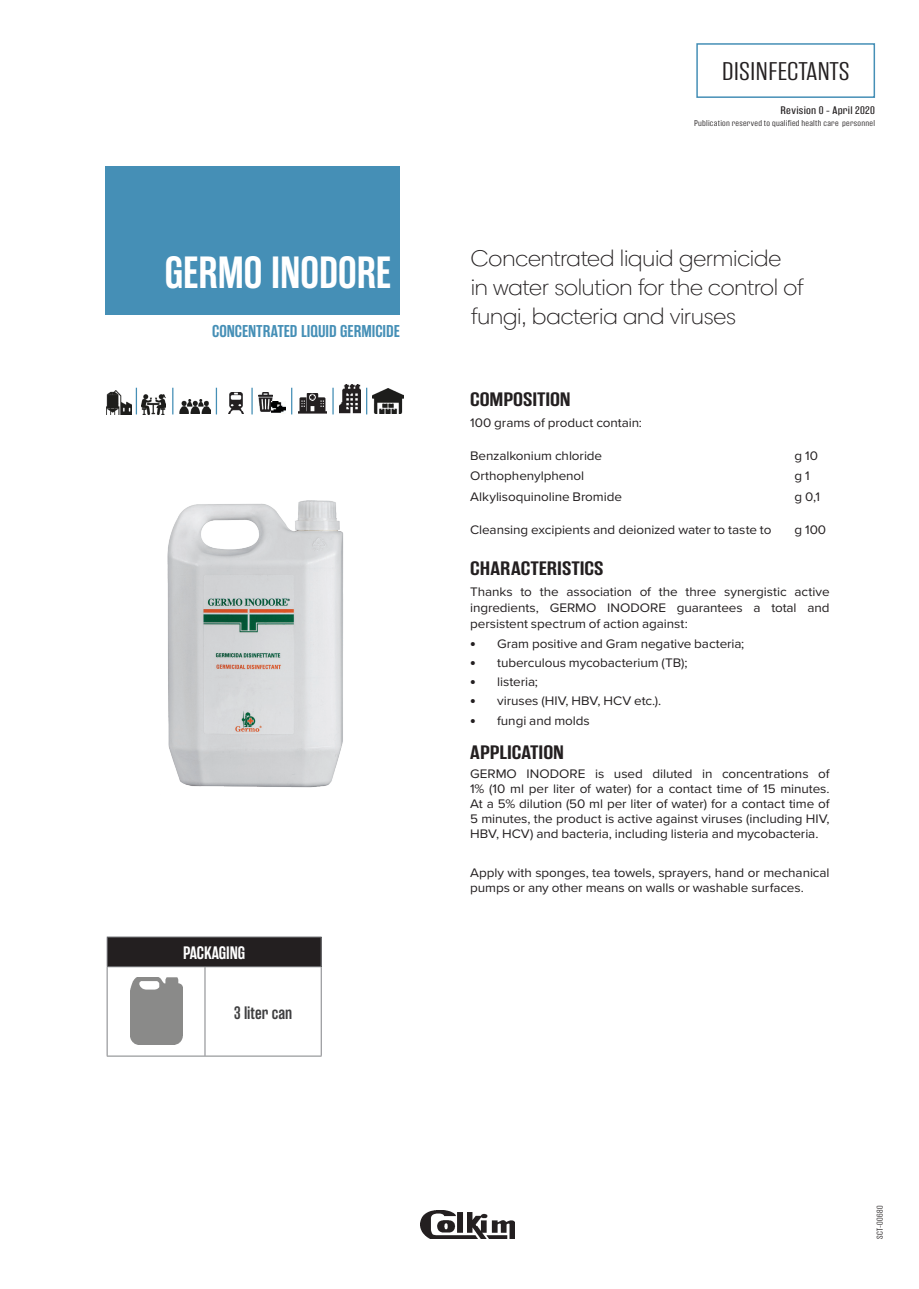
<style>
.page{position:relative;width:919px;height:1289px;background:#fff}
.page>*{position:absolute;margin:0;border:0;box-sizing:border-box;transform-origin:0 0}
.t1{font:600 45px "Rama Gothic E";color:#fff}
.t2{font:300 25.5px "Rama Gothic E";color:#231f20;scale:1.23 1}
.t3{font:300 22.8px/28.8px "Harmonia Sans Std";letter-spacing:-.01em;color:#231f20;scale:1.05 1}
.t4{font:600 19.5px "Rama Gothic E";color:#231f20;scale:1.23 1}
.t5{font:600 18px "Rama Gothic E";color:#fff}
.t6{font:600 18px "Rama Gothic E";color:#3e3e3f}
.t7{font:600 17.1px "Rama Gothic E";color:#458fb6;scale:1.05 1}
.t8{font:12.9px/15px "Proxima Nova";letter-spacing:-.005em;color:#231f20;text-align:justify;scale:1.05 1}
.t9{font:10.95px "Rama Gothic E";letter-spacing:.02em;color:#231f20;scale:1.23 1}
.t10{font:300 8.55px "Rama Gothic E";letter-spacing:.03em;color:#231f20;scale:1.23 1}
.s1{font-family:"Avenir";font-weight:300;font-size:11.25px}
</style>
<div class="page">
<div style="left:696px;top:43px;width:179px;height:55px;border:2px solid #458fb6"></div>
<div style="left:105px;top:166px;width:295px;height:149px;background:#458fb6"></div>
<img style="left:421px;top:1210px;width:93px;height:28px">
<img style="left:298px;top:394px;width:29px;height:20px">
<img style="left:258px;top:392px;width:14px;height:19px">
<img style="left:271px;top:401px;width:14px;height:13px">
<img style="left:373px;top:388px;width:30px;height:26px">
<img style="left:179px;top:400px;width:31px;height:14px">
<img style="left:339px;top:384px;width:21px;height:30px">
<svg style="left:332px;top:388px;width:1px;height:26px"></svg>
<svg style="left:366px;top:388px;width:1px;height:26px"></svg>
<svg style="left:291px;top:388px;width:1px;height:26px"></svg>
<hr style="left:251px;top:388px;width:2px;height:26px;background:#458fb6">
<svg style="left:216px;top:388px;width:1px;height:26px"></svg>
<svg style="left:172px;top:388px;width:1px;height:26px"></svg>
<svg style="left:136px;top:388px;width:1px;height:26px"></svg>
<img style="left:141px;top:394px;width:25px;height:20px">
<img style="left:229px;top:392px;width:14px;height:19px">
<img style="left:107px;top:390px;width:25px;height:24px">
<div style="left:107px;top:937px;width:214px;height:29px;background:#231f20"></div>
<hr style="left:107px;top:936px;width:98px;height:1px;background:#808285">
<svg style="left:107px;top:937px;width:1px;height:29px"></svg>
<hr style="left:205px;top:936px;width:116px;height:1px;background:#808285">
<svg style="left:321px;top:937px;width:1px;height:29px"></svg>
<hr style="left:107px;top:966px;width:98px;height:1px;background:#808285">
<hr style="left:107px;top:967px;width:1px;height:88px;background:#808285">
<hr style="left:205px;top:966px;width:116px;height:1px;background:#808285">
<hr style="left:204px;top:967px;width:1px;height:88px;background:#808285">
<hr style="left:321px;top:967px;width:1px;height:88px;background:#808285">
<hr style="left:107px;top:1055px;width:98px;height:1px;background:#808285">
<hr style="left:205px;top:1055px;width:116px;height:1px;background:#808285">
<img style="left:167px;top:500px;width:176px;height:288px">
<img style="left:130px;top:977px;width:53px;height:67px">
<h1 class="t1" style="left:165px;top:247px;width:228px">GERMO INODORE</h1>
<h3 class="t7" style="left:212px;top:321px;width:180px">CONCENTRATED LIQUID GERMICIDE</h3>
<h3 class="t5" style="left:183px;top:942px;width:64px">PACKAGING</h3>
<h3 class="t6" style="left:234px;top:1002px;width:60px">3 liter can</h3>
<h2 class="t2" style="left:721px;top:58px;width:105px">DISINFECTANTS</h2>
<p class="t9" style="left:780px;top:104px;width:78px">Revision 0 - April 2020</p>
<p class="t10" style="left:694px;top:118px;width:148px">Publication reserved to qualified health care personnel</p>
<h3 class="t3" style="left:470px;top:244px;width:318px">Concentrated liquid germicide in water solution for the control of fungi, bacteria and viruses</h3>
<h3 class="t4" style="left:470px;top:389px;width:83px">COMPOSITION</h3>
<p class="t8" style="left:470px;top:414px;width:165px">100 grams of product contain:</p>
<p class="t8" style="left:470px;top:447px;width:127px">Benzalkonium chloride</p>
<p class="t8" style="left:794px;top:447px;width:24px">g 10</p>
<p class="t8" style="left:470px;top:468px;width:110px">Orthophenylphenol</p>
<p class="t8" style="left:794px;top:468px;width:16px">g 1</p>
<p class="t8" style="left:470px;top:488px;width:146px">Alkylisoquinoline Bromide</p>
<p class="t8" style="left:794px;top:488px;width:26px">g 0,1</p>
<p class="t8" style="left:470px;top:521px;width:288px">Cleansing excipients and deionized water to taste to</p>
<p class="t8" style="left:794px;top:521px;width:32px">g 100</p>
<h3 class="t4" style="left:470px;top:558px;width:110px">CHARACTERISTICS</h3>
<p class="t8" style="left:470px;top:583px;width:344px;line-height:16.2px">Thanks to the association of the three synergistic active ingredients, GERMO INODORE guarantees a total and persistent spectrum of action against:</p>
<p class="t8" style="left:470px;top:635px;width:263px"><span class="s1">•</span> Gram positive and Gram negative bacteria;</p>
<p class="t8" style="left:470px;top:654px;width:208px"><span class="s1">•</span> tuberculous mycobacterium (TB);</p>
<p class="t8" style="left:470px;top:673px;width:66px"><span class="s1">•</span> listeria;</p>
<p class="t8" style="left:470px;top:693px;width:183px"><span class="s1">•</span> viruses (HIV, HBV, HCV etc.).</p>
<p class="t8" style="left:470px;top:712px;width:115px"><span class="s1">•</span> fungi and molds</p>
<h3 class="t4" style="left:470px;top:741px;width:78px">APPLICATION</h3>
<p class="t8" style="left:470px;top:766px;width:344px">GERMO INODORE is used diluted in concentrations of 1% (10 ml per liter of water) for a contact time of 15 minutes.<br>At a 5% dilution (50 ml per liter of water) for a contact time of 5 minutes, the product is active against viruses (including HIV, HBV, HCV) and bacteria, including listeria and mycobacteria.</p>
<p class="t8" style="left:470px;top:864px;width:344px">Apply with sponges, tea towels, sprayers, hand or mechanical pumps or any other means on walls or washable surfaces.</p>
<p class="t10" style="left:875px;top:1238px;width:29px;rotate:-90deg">SCT-00680</p>
</div>
